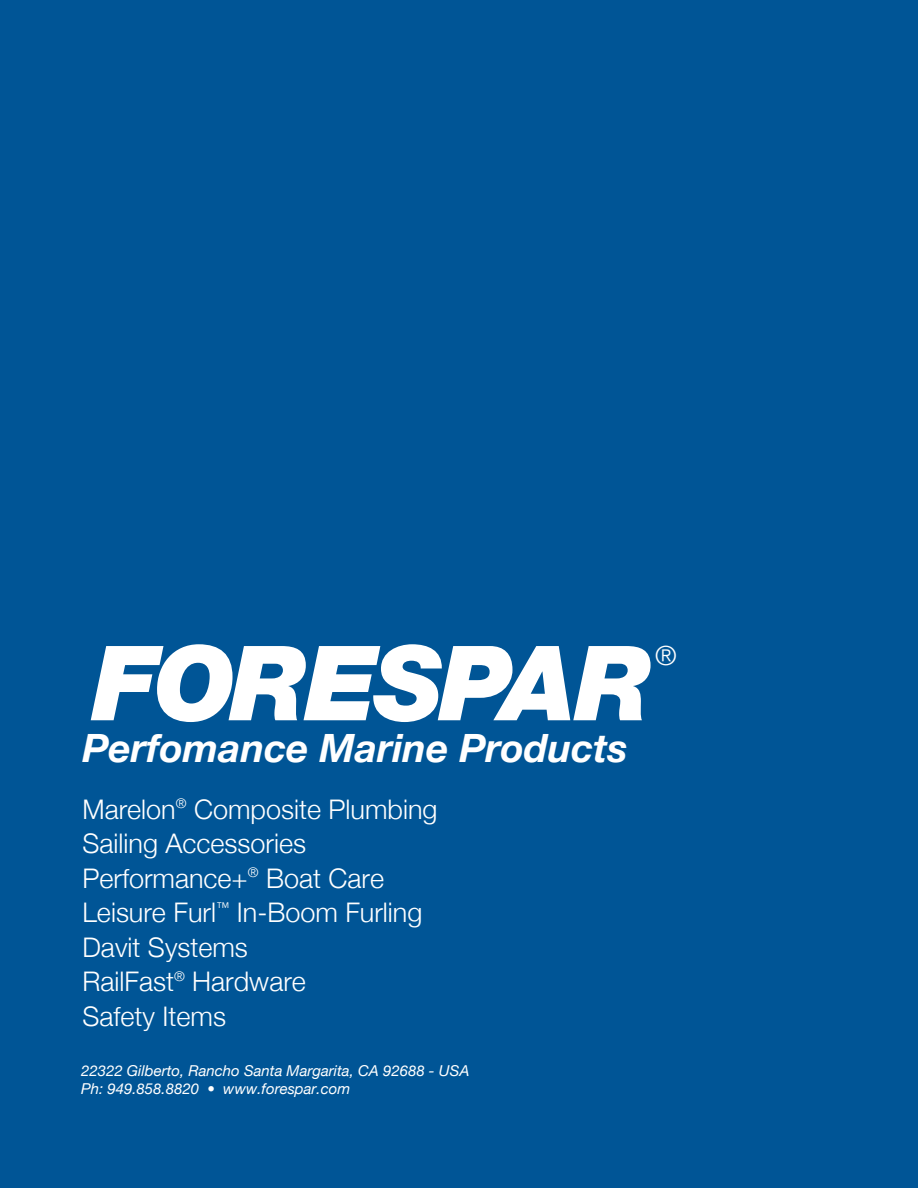
<style>
.page{position:relative;width:918px;height:1188px;background:#005596}
.page>*{position:absolute;margin:0;border:0;box-sizing:border-box;transform-origin:0 0}
.t1{font:italic 700 39px "Helvetica Neue";color:#fff}
.t2{font:300 27px/34.5px "Helvetica Neue";color:#fff}
.t3{font:italic 15px/18px "Helvetica Neue";color:#fff}
</style>
<div class="page">
<svg style="left:91px;top:644px;width:560px;height:78px"></svg>
<h1 class="t1" style="left:82px;top:717px;width:547px">Perfomance Marine Products</h1>
<p class="t2" style="left:82px;top:790px;width:357px">Marelon<sup>®</sup> Composite Plumbing<br>Sailing Accessories<br>Performance+<sup>®</sup> Boat Care<br>Leisure Furl<sup>™</sup> In-Boom Furling<br>Davit Systems<br>RailFast<sup>®</sup> Hardware<br>Safety Items</p>
<p class="t3" style="left:81px;top:1062px;width:390px">22322 Gilberto, Rancho Santa Margarita, CA 92688 - USA<br>Ph: 949.858.8820 • www.forespar.com</p>
<p class="t2" style="left:655px;top:636px;width:23px">®</p>
</div>
